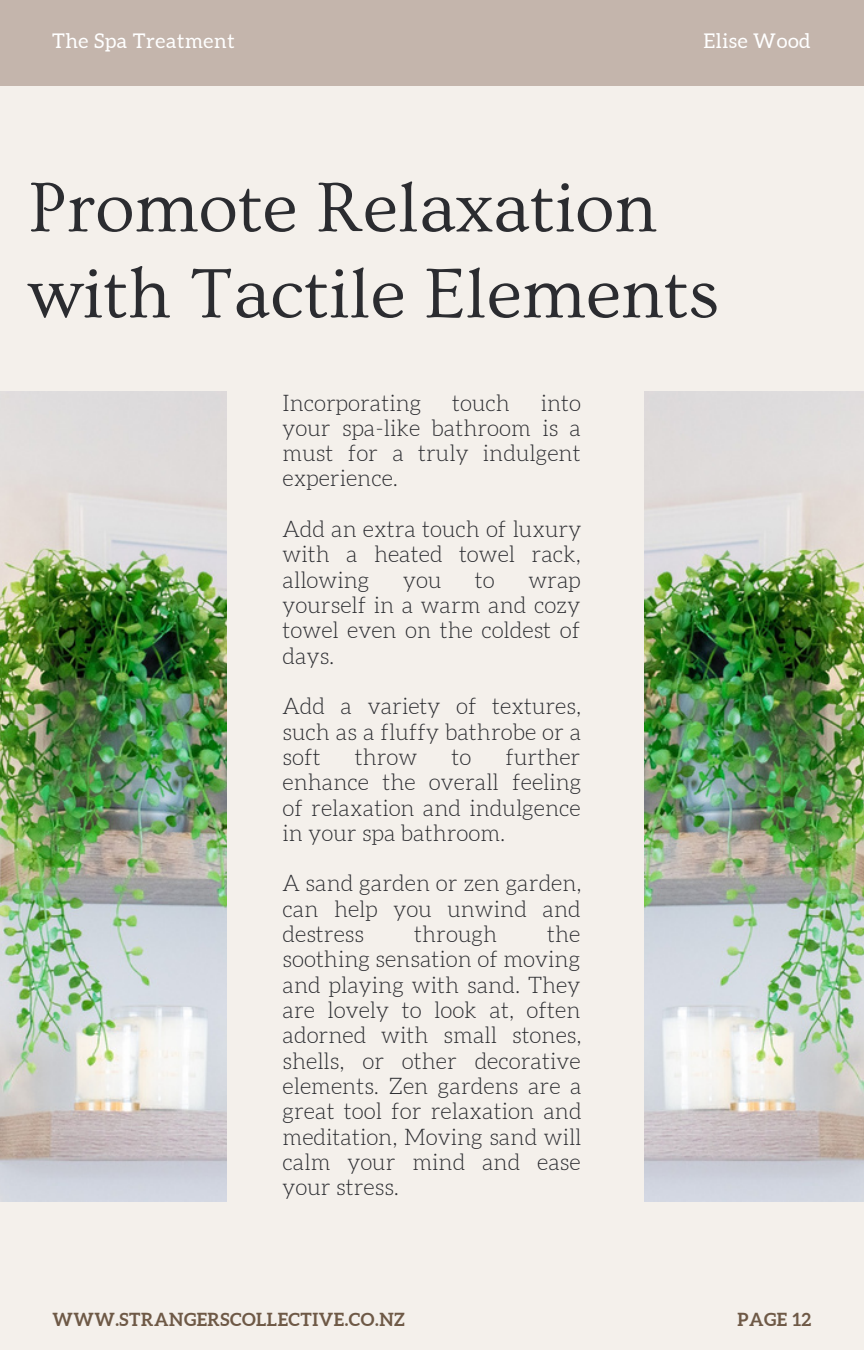
<style>
.page{position:relative;width:864px;height:1350px;background:#f4f0eb}
.page>*{position:absolute;margin:0;border:0;box-sizing:border-box;transform-origin:0 0}
.t1{font:73.12px/86px "Ovo";color:#2b2c30}
.t2{font:300 22.5px/25.2px "Aleo";color:#2b2c30;text-align:justify}
.t3{font:20.25px "Aleo";letter-spacing:.03em;color:#fff}
.t4{font:700 18px "Aleo";letter-spacing:.03em;color:#6e5946}
</style>
<div class="page">
<div style="left:0;top:0;width:864px;height:85px;background:#c4b5ac"></div>
<img style="left:644px;top:392px;width:220px;height:810px">
<img style="left:0;top:392px;width:226px;height:810px">
<p class="t3" style="left:52px;top:32px;width:184px">The Spa Treatment</p>
<p class="t3" style="left:703px;top:32px;width:109px">Elise Wood</p>
<p class="t1" style="left:29px;top:166px;width:692px">Promote Relaxation with Tactile Elements</p>
<p class="t2" style="left:283px;top:391px;width:140px">Incorporating</p>
<p class="t2" style="left:452px;top:391px;width:59px">touch</p>
<p class="t2" style="left:283px;top:391px;width:300px;text-indent:258px">into your spa-like bathroom is a must for a truly indulgent experience.</p>
<p class="t2" style="left:283px;top:518px;width:300px">Add an extra touch of luxury with a heated towel rack, allowing</p>
<p class="t2" style="left:403px;top:568px;width:40px">you</p>
<p class="t2" style="left:475px;top:568px;width:21px">to</p>
<p class="t2" style="left:283px;top:568px;width:300px;text-indent:246px">wrap yourself in a warm and cozy towel even on the coldest of days.</p>
<p class="t2" style="left:283px;top:695px;width:300px">Add a variety of textures, such as a fluffy bathrobe or a soft</p>
<p class="t2" style="left:283px;top:745px;width:300px;text-indent:223px">further enhance the overall feeling of relaxation and indulgence in your spa bathroom.</p>
<p class="t2" style="left:283px;top:872px;width:301px">A sand garden or zen garden, can help you unwind and destress</p>
<p class="t2" style="left:355px;top:745px;width:64px">throw</p>
<p class="t2" style="left:452px;top:745px;width:21px">to</p>
<p class="t2" style="left:283px;top:923px;width:301px;text-indent:265px">the soothing sensation of moving and playing with sand. They are lovely to look at, often adorned with small stones, shells, or other decorative elements. Zen gardens are a great tool for relaxation and meditation, Moving sand will calm your mind and ease your stress.</p>
<p class="t2" style="left:414px;top:923px;width:84px">through</p>
<p class="t4" style="left:53px;top:1309px;width:354px">WWW.STRANGERSCOLLECTIVE.CO.NZ</p>
<p class="t4" style="left:737px;top:1309px;width:75px">PAGE 12</p>
</div>
